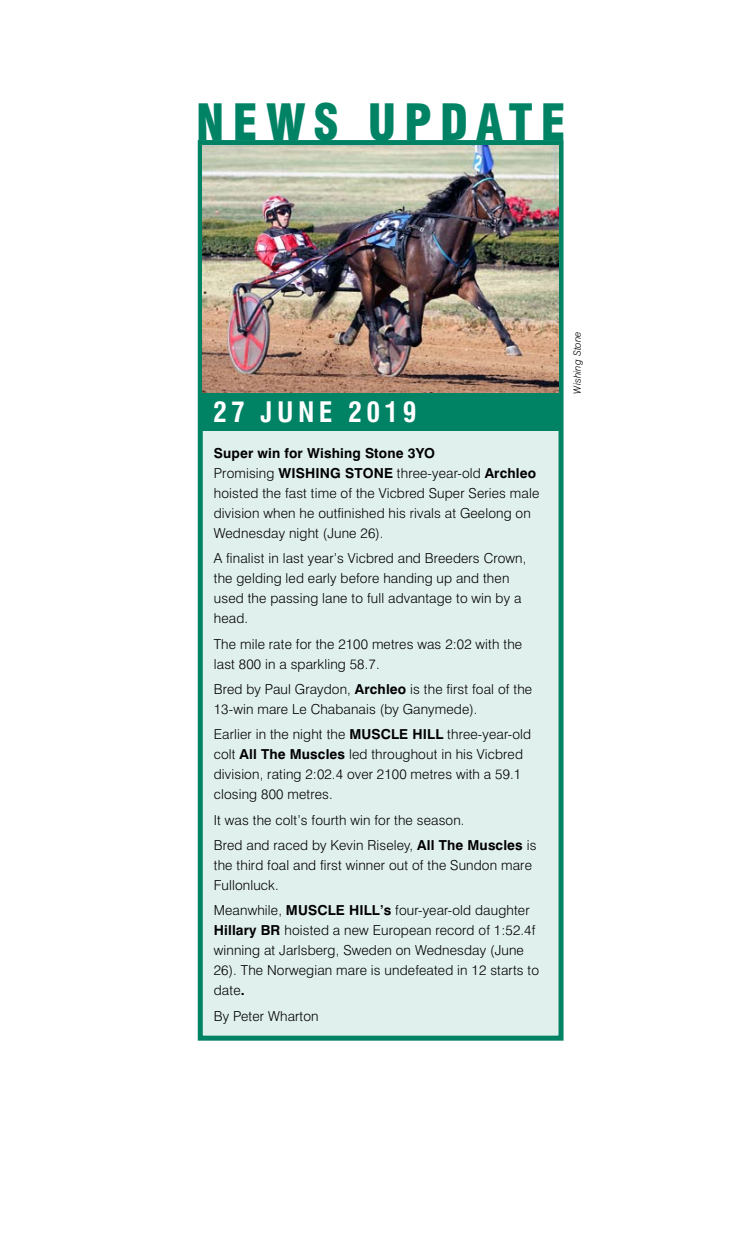
<style>
.page{position:relative;width:745px;height:1241px;background:#fff}
.page>*{position:absolute;margin:0;border:0;box-sizing:border-box;transform-origin:0 0}
.t1{font:900 condensed 48.75px "Swiss 721 BT";letter-spacing:.16em;color:#008265}
.t2{font:700 condensed 27.5px "Swiss 721 BT";letter-spacing:.16em;color:#fff}
.t3{font:300 13.75px/20px "Swiss 721 BT";letter-spacing:.01em;color:#000}
.t4{font:italic 300 10px "Swiss 721 BT";color:#000}
.s1{font-weight:700}
</style>
<div class="page">
<div style="left:198px;top:140px;width:365px;height:900px;background:#e0f0ed;border:5px solid #008265"></div>
<div style="left:201px;top:392px;width:359px;height:39px;background:#008265"></div>
<img style="left:203px;top:146px;width:355px;height:246px">
<h1 class="t1" style="left:196px;top:93px;width:371px">NEWS UPDATE</h1>
<h2 class="t2" style="left:213px;top:395px;width:205px">27 JUNE 2019</h2>
<p class="t3" style="left:214px;top:442px;width:327px"><span class="s1">Super win for Wishing Stone 3YO<br></span>Promising <span class="s1">WISHING STONE</span> three-year-old <span class="s1">Archleo </span>hoisted the fast time of the Vicbred Super Series male division when he outfinished his rivals at Geelong on Wednesday night (June 26).</p>
<p class="t3" style="left:214px;top:548px;width:314px">A finalist in last year’s Vicbred and Breeders Crown, the gelding led early before handing up and then used the passing lane to full advantage to win by a head.</p>
<p class="t3" style="left:214px;top:633px;width:310px">The mile rate for the 2100 metres was 2:02 with the last 800 in a sparkling 58.7.</p>
<p class="t3" style="left:214px;top:678px;width:319px">Bred by Paul Graydon, <span class="s1">Archleo</span> is the first foal of the<br>13-win mare Le Chabanais (by Ganymede).</p>
<p class="t3" style="left:214px;top:724px;width:318px">Earlier in the night the <span class="s1">MUSCLE HILL</span> three-year-old colt <span class="s1">All The Muscles</span> led throughout in his Vicbred division, rating 2:02.4 over 2100 metres with a 59.1 closing 800 metres.</p>
<p class="t3" style="left:214px;top:806px;width:324px;line-height:25.4px">It was the colt’s fourth win for the season.<br>Bred and raced by Kevin Riseley, <span class="s1">All The Muscles</span> is</p>
<p class="t3" style="left:214px;top:854px;width:319px">the third foal and first winner out of the Sundon mare<br>Fullonluck.</p>
<p class="t3" style="left:214px;top:900px;width:326px">Meanwhile, <span class="s1">MUSCLE HILL’s</span> four-year-old daughter <span class="s1">Hillary BR</span> hoisted a new European record of 1:52.4f winning at Jarlsberg, Sweden on Wednesday (June 26). The Norwegian mare is undefeated in 12 starts to date<span class="s1">.</span></p>
<p class="t3" style="left:214px;top:1005px;width:106px">By Peter Wharton</p>
<p class="t4" style="left:570px;top:393px;width:64px;rotate:-90deg">Wishing Stone</p>
</div>
